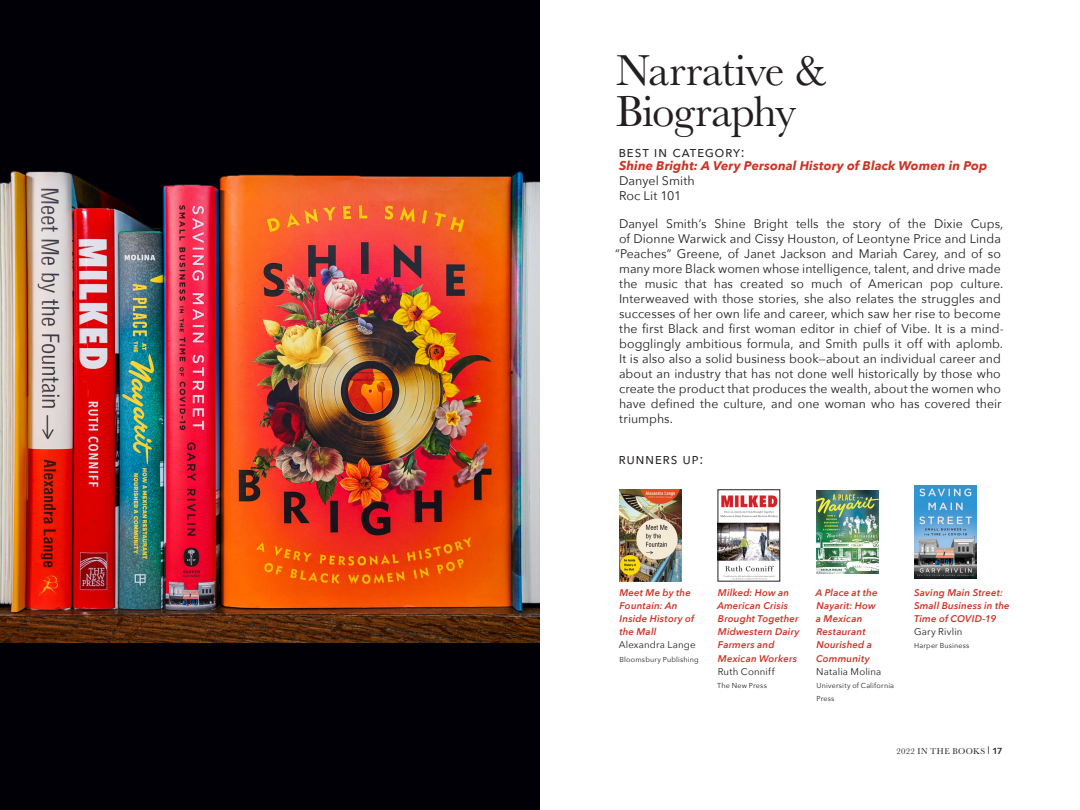
<style>
.page{position:relative;width:1080px;height:810px;background:#fff}
.page>*{position:absolute;margin:0;border:0;box-sizing:border-box;transform-origin:0 0}
.t1{font:45px/40px "Baskerville";letter-spacing:-.025em;color:#231f20}
.t2{font:15px "Avenir Next";letter-spacing:.035em;color:#231f20}
.t3{font:12.5px/15px "Avenir Next";letter-spacing:.005em;color:#231f20}
.t4{font:italic 700 12.5px "Avenir Next";letter-spacing:.01em;color:#cc3427}
.t5{font:italic 600 9.75px/13.1px "Avenir Next";letter-spacing:.02em;color:#cc3427}
.t6{font:9.75px "Avenir Next";letter-spacing:.015em;color:#231f20}
.t7{font:8.75px "Baskerville";letter-spacing:.06em;color:#231f20}
.t8{font:7.25px/13.1px "Avenir Next";letter-spacing:.025em;color:#231f20}
.s1{font-style:inherit}
.s2{font-family:"Avenir Next";font-weight:600;font-size:7.5px}
.s3{font-family:"Avenir Next";font-weight:600}
</style>
<div class="page">
<div style="left:0;top:0;width:540px;height:810px;background:#000006"></div>
<img style="left:720px;top:495px;width:58px;height:84px">
<div style="left:718px;top:490px;width:62px;height:91px;border:1px solid #231f20"></div>
<img style="left:619px;top:490px;width:62px;height:91px">
<img style="left:816px;top:490px;width:62px;height:84px">
<img style="left:914px;top:485px;width:62px;height:93px">
<img style="left:0;top:170px;width:540px;height:472px">
<h1 class="t1" style="left:616px;top:52px;width:212px">Narrative &amp;<br>Biography</h1>
<p class="t2" style="left:618px;top:139px;width:128px">best in category:</p>
<p class="t4" style="left:619px;top:155px;width:370px">Shine Bright: A Very Personal History of Black Women in Pop</p>
<p class="t3" style="left:619px;top:173px;width:77px">Danyel Smith<br>Roc Lit 101</p>
<p class="t3" style="left:619px;top:216px;width:386px">Danyel Smith’s Shine Bright tells the story of the Dixie Cups,</p>
<p class="t3" style="left:619px;top:231px;width:383px">of Dionne Warwick and Cissy Houston, of Leontyne Price and Linda</p>
<p class="t3" style="left:615px;top:246px;width:387px">“Peaches” Greene, of Janet Jackson and Mariah Carey, and of so</p>
<p class="t3" style="left:619px;top:261px;width:383px">many more Black women whose intelligence, talent, and drive made</p>
<p class="t3" style="left:619px;top:276px;width:385px">the music that has created so much of American pop culture.</p>
<p class="t3" style="left:619px;top:291px;width:383px">Interweaved with those stories, she also relates the struggles and</p>
<p class="t3" style="left:619px;top:306px;width:383px">successes of her own life and career, which saw her rise to become</p>
<p class="t3" style="left:619px;top:321px;width:386px">the first Black and first woman editor in chief of Vibe. It is a mind-</p>
<p class="t3" style="left:619px;top:336px;width:386px">bogglingly ambitious formula, and Smith pulls it off with aplomb.</p>
<p class="t3" style="left:619px;top:351px;width:383px">It is also also a solid business book—about an individual career and</p>
<p class="t3" style="left:619px;top:366px;width:383px">about an industry that has not done well historically by those who</p>
<p class="t3" style="left:619px;top:381px;width:383px">create the product that produces the wealth, about the women who</p>
<p class="t3" style="left:619px;top:396px;width:384px">have defined the culture, and one woman who has covered their</p>
<p class="t3" style="left:619px;top:411px;width:55px">triumphs.</p>
<p class="t2" style="left:618px;top:446px;width:87px">runners up:</p>
<p class="t5" style="left:619px;top:586px;width:76px">Meet Me by the<br>Fountain: An<br>Inside History of the Mall</p>
<p class="t6" style="left:619px;top:637px;width:79px">Alexandra Lange</p>
<p class="t8" style="left:620px;top:652px;width:81px">Bloomsbury Publishing</p>
<p class="t5" style="left:717px;top:586px;width:84px">Milked: How an<br>American Crisis<br>Brought Together<br>Midwestern Dairy<br>Farmers and<br>Mexican Workers</p>
<p class="t6" style="left:718px;top:663px;width:58px">Ruth Conniff</p>
<p class="t8" style="left:717px;top:678px;width:51px">The New Press</p>
<p class="t5" style="left:816px;top:586px;width:63px">A Place at the<br>Nayarit: How a Mexican<br>Restaurant<br>Nourished a<br>Community</p>
<p class="t6" style="left:816px;top:663px;width:67px">Natalia Molina</p>
<p class="t8" style="left:816px;top:678px;width:79px">University of California<br>Press</p>
<p class="t5" style="left:914px;top:585px;width:97px">Saving Main Street:<br>Small Business in the<br>Time of COVID-19</p>
<p class="t6" style="left:914px;top:623px;width:50px">Gary Rivlin</p>
<p class="t8" style="left:914px;top:639px;width:57px">Harper Business</p>
<p class="t7" style="left:896px;top:745px;width:108px"><span class="s1">2022</span> IN THE BOOKS <span class="s2">|</span> <span class="s3">17</span></p>
</div>
